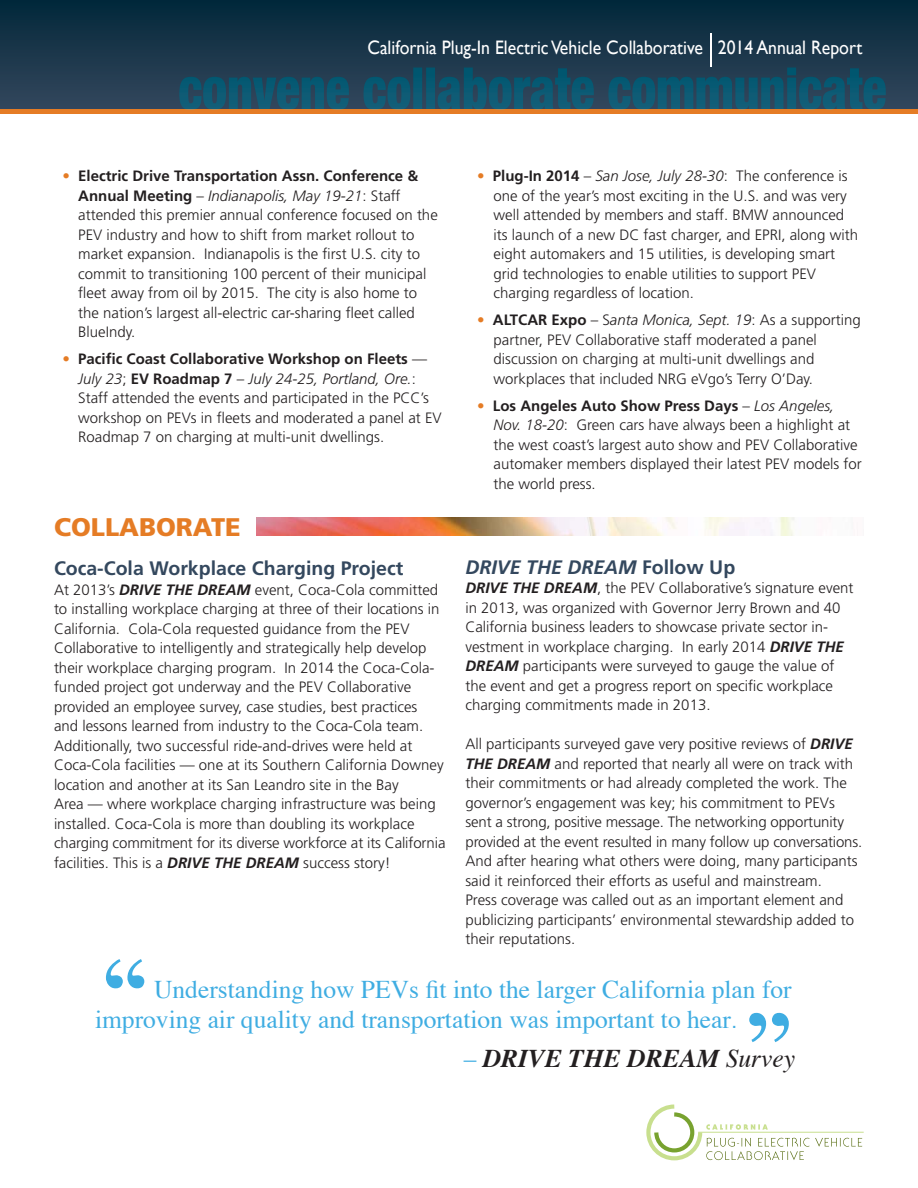
<style>
.page{position:relative;width:918px;height:1188px;background:#fff}
.page>*{position:absolute;margin:0;border:0;box-sizing:border-box;transform-origin:0 0}
.t1{font:120px "Times";color:#3fade2}
.t2{font:25.5px/30px "Times";color:#3fade2}
.t3{font:italic 700 25.5px "Times";color:#231f20}
.t4{font:900 25.5px "Frutiger";color:#e57c25}
.t5{font:19.5px "Gill Sans";color:#fff;scale:.91 1}
.t6{font:700 19.5px "Frutiger";color:#34485e}
.t7{font:italic 700 19.5px "Frutiger";color:#34485e}
.t8{font:300 15px/19.5px "Frutiger";color:#231f20}
.s1{color:#e57c25}
.s2{font-weight:700}
.s3{font-style:italic}
.s4{font-weight:700;font-style:italic}
.s5{font-style:normal}
.s6{font-family:"Frutiger";font-weight:300}
.s7{font-weight:400;font-style:normal;color:#3fade2}
.s8{font-weight:400}
</style>
<div class="page">
<svg style="left:0;top:0;width:918px;height:109px;background:#143246"></svg>
<div style="left:0;top:109px;width:918px;height:5px;background:#e57c25"></div>
<hr style="left:710px;top:33px;width:2px;height:34px;background:#fff">
<svg style="left:815px;top:1138px;width:47px;height:9px"></svg>
<hr style="left:698px;top:1132px;width:166px;height:1px;background:#c8df8e">
<svg style="left:646px;top:1104px;width:163px;height:57px"></svg>
<svg style="left:179px;top:67px;width:707px;height:42px;background:#194c63"></svg>
<svg style="left:179px;top:77px;width:170px;height:32px;background:#15536b"></svg>
<img style="left:256px;top:517px;width:539px;height:18px">
<h3 class="t5" style="left:368px;top:36px;width:545px">California Plug-In Electric Vehicle Collaborative 2014 Annual Report</h3>
<p class="t8" style="left:78px;top:167px;width:361px;text-indent:-16px"><span class="s1">•</span> <span class="s2">Electric Drive Transportation Assn. Conference &amp; Annual Meeting</span> – <span class="s3">Indianapolis, May 19-21</span>: Staff attended this premier annual conference focused on the PEV industry and how to shift from market rollout to market expansion. Indianapolis is the first U.S. city to commit to transitioning 100 percent of their municipal fleet away from oil by 2015. The city is also home to the nation’s largest all-electric car-sharing fleet called BlueIndy.</p>
<p class="t8" style="left:78px;top:350px;width:365px;text-indent:-16px"><span class="s1">•</span> <span class="s2">Pacific Coast Collaborative Workshop on Fleets</span> — <span class="s3">July 23</span>; <span class="s2">EV Roadmap 7</span> – <span class="s3">July 24-25, Portland, Ore.</span>:<br>Staff attended the events and participated in the PCC’s workshop on PEVs in fleets and moderated a panel at EV Roadmap 7 on charging at multi-unit dwellings.</p>
<h2 class="t4" style="left:54px;top:517px;width:188px">COLLABORATE</h2>
<h3 class="t6" style="left:54px;top:560px;width:351px">Coca-Cola Workplace Charging Project</h3>
<p class="t8" style="left:54px;top:581px;width:393px">At 2013’s <span class="s4">DRIVE THE DREAM</span> event, Coca-Cola committed to installing workplace charging at three of their locations in California. Cola-Cola requested guidance from the PEV Collaborative to intelligently and strategically help develop their workplace charging program. In 2014 the Coca-Cola&shy;funded project got underway and the PEV Collaborative provided an employee survey, case studies, best practices<br>and lessons learned from industry to the Coca-Cola team.<br>Additionally, two successful ride-and-drives were held at Coca-Cola facilities — one at its Southern California Downey location and another at its San Leandro site in the Bay<br>Area — where workplace charging infrastructure was being installed. Coca-Cola is more than doubling its workplace charging commitment for its diverse workforce at its California facilities. This is a <span class="s4">DRIVE THE DREAM</span> success story!</p>
<p class="t8" style="left:494px;top:167px;width:366px;text-indent:-16px"><span class="s1">•</span> <span class="s2">Plug-In 2014</span> – <span class="s3">San Jose, July 28-30</span>: The conference is one of the year’s most exciting in the U.S. and was very well attended by members and staff. BMW announced its launch of a new DC fast charger, and EPRI, along with eight automakers and 15 utilities, is developing smart grid technologies to enable utilities to support PEV charging regardless of location.</p>
<p class="t8" style="left:494px;top:311px;width:369px;text-indent:-16px"><span class="s1">•</span> <span class="s2">ALTCAR Expo</span> – S<span class="s3">anta Monica, Sept. 19</span>: As a supporting partner, PEV Collaborative staff moderated a panel discussion on charging at multi-unit dwellings and workplaces that included NRG eVgo’s Terry O’Day.</p>
<p class="t8" style="left:494px;top:397px;width:370px;text-indent:-16px"><span class="s1">•</span> <span class="s2">Los Angeles Auto Show Press Days</span> – <span class="s3">Los Angeles, Nov. 18-20</span>: Green cars have always been a highlight at the west coast’s largest auto show and PEV Collaborative automaker members displayed their latest PEV models for the world press.</p>
<h3 class="t7" style="left:465px;top:559px;width:271px">DRIVE THE DREAM <span class="s5">Follow Up</span></h3>
<p class="t8" style="left:465px;top:579px;width:390px"><span class="s4">DRIVE THE DREAM</span>, the PEV Collaborative’s signature event in 2013, was organized with Governor Jerry Brown and 40<br>California business leaders to showcase private sector in&shy;vestment in workplace charging. In early 2014 <span class="s4">DRIVE THE DREAM</span> participants were surveyed to gauge the value of the event and get a progress report on specific workplace charging commitments made in 2013.</p>
<p class="t8" style="left:465px;top:735px;width:398px">All participants surveyed gave very positive reviews of <span class="s4">DRIVE THE DREAM</span> and reported that nearly all were on track with their commitments or had already completed the work. The governor’s engagement was key; his commitment to PEVs sent a strong, positive message. The networking opportunity provided at the event resulted in many follow up conversations.<br>And after hearing what others were doing, many participants said it reinforced their efforts as useful and mainstream.<br>Press coverage was called out as an important element and publicizing participants’ environmental stewardship added to their reputations.</p>
<h1 class="t1" style="left:95px;top:950px;width:63px">‘‘</h1>
<h2 class="t2" style="left:95px;top:977px;width:698px;text-indent:59px">Understanding how PEVs fit into the larger California plan for improving air quality and transportation was important to hear<span class="s6">.</span></h2>
<h1 class="t1" style="left:738px;top:1004px;width:64px">’’</h1>
<h2 class="t3" style="left:464px;top:1048px;width:333px"><span class="s7">–</span> DRIVE THE DREAM <span class="s8">Survey</span></h2>
</div>
